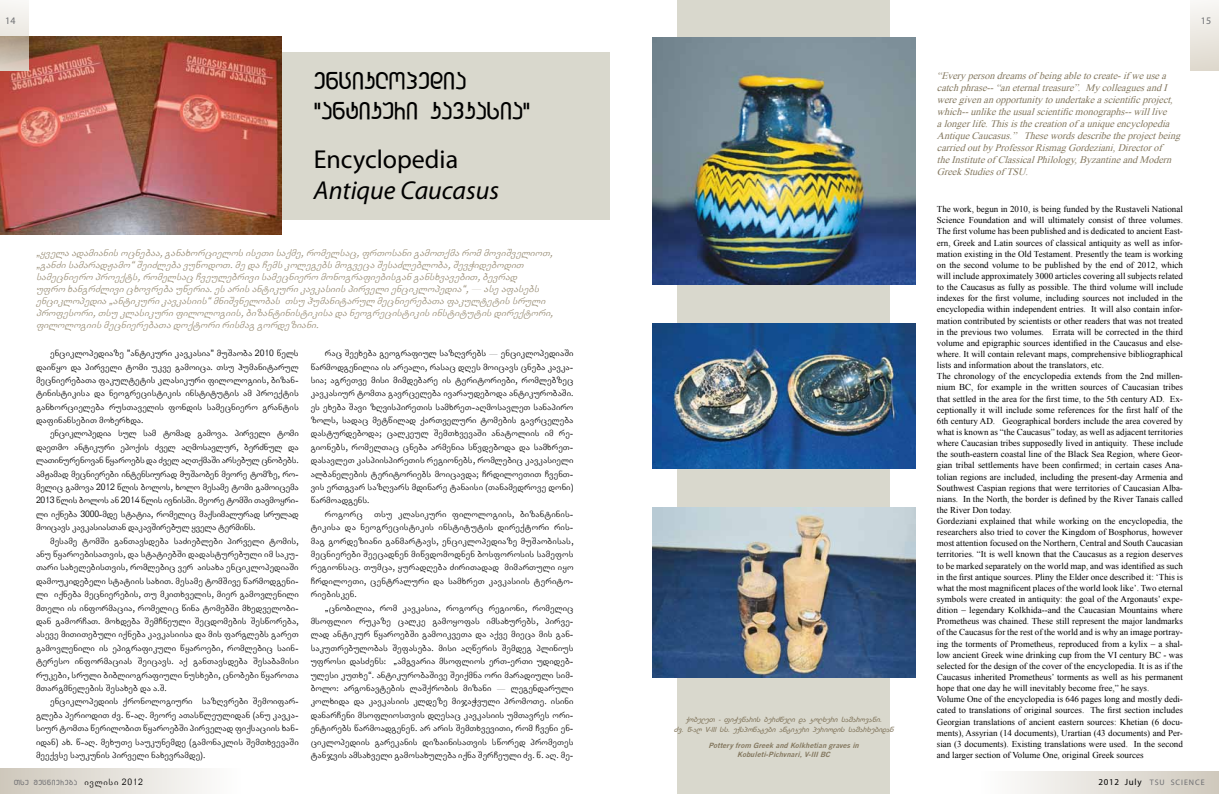
<style>
.page{position:relative;width:1219px;height:794px;background:#fff}
.page>*{position:absolute;margin:0;border:0;box-sizing:border-box;transform-origin:0 0}
.სათაური{font:26px/30px "Babuka Mtavruli";color:#000}
.სათაური_ENG{font:italic 26px "Myriad Pro";color:#000}
.სათაური_ENG-2{font:26px "Myriad Pro";color:#000}
.გამოტანა{font:italic 10px/12px "Kolhety Normal";color:#9a8f78}
.გამოტანა_Eng{font:italic 10px/12px "Times New Roman";color:#83775e}
.t1{font:10px "Myriad Pro";color:#6d6e71}
.ტექსტი{font:9px/13.4px "Kolhety Normal";color:#000;text-align:justify}
.ტექსტი_ENG{font:9px/11.1px "Times New Roman";color:#000;text-align:justify}
.სურ__მინაწ{font:italic 8px "Babuka";color:#83775e}
.t2{font:8px "Babuka Mtavruli";letter-spacing:.075em;color:#6d6e71}
.t3{font:8px "Myriad Pro";letter-spacing:.12em;color:#6d6e71}
.სურ__მინ__ENG{font:italic 700 7px "News Gothic";color:#83775e}
.s1{font-family:"Kolhety Normal";font-size:9px;color:#000}
.s2{font-size:9px;color:#000}
</style>
<div class="page">
<div style="left:677px;top:0;width:213px;height:794px;background:#d9d8cd"></div>
<img style="left:652px;top:37px;width:263px;height:247px">
<img style="left:652px;top:507px;width:263px;height:171px">
<img style="left:652px;top:323px;width:263px;height:145px">
<div style="left:28px;top:52px;width:581px;height:167px;background:#d9d8cd"></div>
<img style="left:0;top:36px;width:282px;height:199px">
<svg style="left:0;top:1px;width:28px;height:70px"></svg>
<div style="left:0;top:768px;width:241px;height:26px;background:linear-gradient(to right,#cec8bc,#fefefe)"></div>
<div style="left:1191px;top:0;width:28px;height:71px;background:linear-gradient(to bottom,#f9f8f6,#ded8cc)"></div>
<div style="left:978px;top:771px;width:241px;height:23px;background:linear-gradient(to right,#fff,#cfc9bc)"></div>
<p class="t1" style="left:5px;top:14px;width:12px">14</p>
<p class="სათაური" style="left:314px;top:67px;width:219px">ENCIKLOPEDIA "ANTIKURI KAVKASIA"</p>
<p class="სათაური_ENG-2" style="left:314px;top:143px;width:146px">Encyclopedia</p>
<p class="სათაური_ENG" style="left:314px;top:174px;width:187px">Antique Caucasus</p>
<p class="გამოტანა" style="left:36px;top:247px;width:522px">`YVELAADAMIANISOCNEBAA,GANAXORCIELOSISETISAQME,ROMELSAC,FRTOSANIGAMOTQMAROMMOVISVELIOT, `GANZISAMARADJAMO~SEIZLEBAVUWODOT.MEDACEMSKOLEGEBSMOGVECASESAZLEBLOBA,SEVWIDEBODIT SAMECNIERO PROEQTS,ROMELSAC CVEULEBRIVISAMECNIERO MONOGRAFIEBISGANGANSXVAVEBIT,BEVRAD<br>UFRO XANGRZLIVICXOVREBAUWERIA.ESARISANTIKURIKAVKASIISPIRVELIENCIKLOPEDIA~,_ ASEAFASEBS ENCIKLOPEDIA`ANTIKURIKAVKASIIS~MNISVNELOBAS TSU HUMANITARUL MECNIEREBATAFAKULTETISSRULI PROFESORI,TSU KLASIKURIFILOLOGIIS,BIZANTINISTIKISADANEOGRECISTIKISINSTITUTISDIREQTORI, FILOLOGIISMECNIEREBATADOQTORIRISMAG GORDEZIANI.</p>
<p class="ტექსტი" style="left:36px;top:347px;width:264px;text-indent:14px">ENCIKLOPEDIAZE ”ANTIKURI KAVKASIA” MUSAOBA 2010 WELS DAIWYO DA PIRVELI TOMI UKVE GAMOICA. TSU HUMANITARUL MECNIEREBATA FAKULTETIS KLASIKURI FILOLOGIIS, BIZAN-TINISTIKISA DA NEOGRECISTIKIS INSTITUTIS AM PROEQTIS GANXORCIELEBA RUSTAVELIS FONDIS SAMECNIERO GRANTIS DAFINANSEBIT MOXERXDA.</p>
<p class="ტექსტი" style="left:36px;top:427px;width:264px;text-indent:14px">ENCIKLOPEDIA SUL SAM TOMAD GAMOVA. PIRVELI TOMI DAETMO ANTIKURI EPOQIS ZVEL ARMOSAVLUR, BERZNUL DA LATINURENOVAN WYAROEBS DA ZVEL ARTQMASI ARSEBUL CNOBEBS.<br>AMJAMAD MECNIEREBI INTENSIURAD MUSAOBEN MEORE TOMZE, RO-MELIC GAMOVA 2012 WLIS BOLOS, XOLO MESAME TOMI GAMOICEMA 2013 WLIS BOLOS AN 2014 WLIS IVNISSI. MEORE TOMSI TAVMOYRI-LI IQNEBA 3000-MDE STATIA, ROMELIC MAQSIMALURAD SRULAD MOICAVS KAVKASIASTAN DAKAVSIREBUL YVELA TERMINS.</p>
<p class="ტექსტი" style="left:36px;top:534px;width:264px;text-indent:14px">MESAME TOMSI GANTAVSDEBA SAZIEBLEBI PIRVELI TOMIS, ANU WYAROEBISATVIS, DA STATIEBSI DADASTUREBULI IM SAKU-TARI SAXELEBISTVIS, ROMLEBIC VER AISAXA ENCIKLOPEDIASI DAMOUKIDEBELI STATIIS SAXIT. MESAME TOMSIVE WARMODGENI-LI IQNEBA MECNIEREBIS, TU MKITXVELIS, MIER GAMOVLENILI MTELI IS INFORMACIA, ROMELIC WINA TOMEBSI MXEDVELOBI-DAN GAMORCAT. MOXDEBA SEMCNEULI SECDOMEBIS SESWOREBA, ASEVE MITITEBULI IQNEBA KAVKASIISA DA MIS FARGLEBS GARET GAMOVLENILI IS EPIGRAFIKULI WYAROEBI, ROMLEBIC SAIN-TERESO INFORMACIAS SEICAVS. AQ GANTAVSDEBA SESABAMISI RUKEBI, SRULI BIBLIOGRAFIULI NUSXEBI, CNOBEBI WYAROTA MTARGMNELEBIS SESAXEB DA A.S.</p>
<p class="ტექსტი" style="left:36px;top:695px;width:264px;text-indent:14px">ENCIKLOPEDIIS QRONOLOGIURI SAZRVREBI SEMOIFAR-GLEBA PERIODIT ZV. W-AR. MEORE ATASWLEULIDAN (ANU KAVKA-SIUR TOMTA WERILOBIT WYAROEBSI PIRVELAD FIQSACIIS XAN-IDAN) AX. W-AR. MEXUTE SAUKUNEMDE (GAMONAKLIS SEMTXVEVASI MEEQVSE SAUKUNIS PIRVELI NAXEVRAMDE).</p>
<p class="ტექსტი" style="left:311px;top:347px;width:264px;text-indent:14px">RAC SEEXEBA GEOGRAFIUL SAZRVREBS _ ENCIKLOPEDIASI WARMODGENILIA IS AREALI, RASAC DRES MOICAVS CNEBA KAVKA-SIA; AGRETVE MISI MIMDEBARE IS TERITORIEBI, ROMLEBZEC KAVKASIUR TOMTA GAVRCELEBA IVARAUDEBODA ANTIKUROBASI.<br>ES EXEBA SAVI ZRVISPIRETIS SAMXRET-ARMOSAVLET SANAPIRO ZOLS, SADAC METWILAD QARTVELURI TOMEBIS GAVRCELEBA DASTURDEBODA; CALKEUL SEMTXVEVASI ANATOLIIS IM RE-GIONEBS, ROMELTAC CNEBA ARMENIA SWVDEBODA DA SAMXRET-DASAVLET KASPIISPIRETIS REGIONEBS, ROMLEBIC KAVKASIELI ALBANELEBIS TERITORIEBS MOICAVDA; CRDILOETIT CVENT-VIS ERTGVAR SAZRVARS MDINARE TANAISI (TANAMEDROVE DONI)<br>WARMOADGENS.</p>
<p class="ტექსტი" style="left:325px;top:508px;width:39px">ROGORC</p>
<p class="ტექსტი" style="left:311px;top:508px;width:264px;text-indent:64px">TSU KLASIKURI FILOLOGIIS, BIZANTINIS-TIKISA DA NEOGRECISTIKIS INSTITUTIS DIREQTORI RIS-MAG GORDEZIANI GANMARTAVS, ENCIKLOPEDIAZE MUSAOBISAS, MECNIEREBI SEECADNEN MIWVDOMODNEN BOSFOROSIS SAMEFOS REGIONSAC. TUMCA, YURADREBA ZIRITADAD MIMARTULI IYO CRDILOETI, CENTRALURI DA SAMXRET KAVKASIIS TERITO-RIEBISKEN.</p>
<p class="ტექსტი" style="left:311px;top:601px;width:264px;text-indent:14px">`CNOBILIA, ROM KAVKASIA, ROGORC REGIONI, ROMELIC MSOFLIO RUKAZE CALKE GAMOYOFAS IMSAXUREBS, PIRVE-LAD ANTIKUR WYAROEBSI GAMOIKVETA DA AQVE MIECA MIS GAN-SAKUTREBULOBAS SEFASEBA. MISI ARWERIS SEMDEG PLINIUS UFROSI DASZENS: `AMGVARIA MSOFLIOS ERT-ERTI UDIDEB-ULESI KUTXE~. ANTIKUROBASIVE SEIQMNA ORI MARADIULI SIM-BOLO: ARGONAVTEBIS LASQROBIS MIZANI _ LEGENDARULI KOLXIDA DA KAVKASIIS KLDEZE MIJAWVULI PROMOTE. ISINI DANARCENI MSOFLIOSTVIS DRESAC KAVKASIIS UMTAVRES ORI-ENTIREBS WARMOADGENEN. AR ARIS SEMTXVEVITI, ROM CVENI EN-CIKLOPEDIIS GAREKANIS DIZAINISATVIS SWORED PROMETES TANJVIS AMSAXVELI GAMOSAXULEBA IQNA SERCEULI ZV. W. AR. ME-</p>
<p class="t2" style="left:14px;top:779px;width:130px">TSU MECNIEREBA <span class="s1">IVLISI 2012</span></p>
<p class="სურ__მინაწ" style="left:686px;top:716px;width:199px">QOBULET - FIWVNARIS BERZNULI DA KOLXURI SAMAROVANI.</p>
<p class="სურ__მინაწ" style="left:674px;top:726px;width:223px">ZV. W-AR V-III SS. EQSPONATEBI ANTIKURI PERIODIS SAMARXEBIDAN</p>
<p class="სურ__მინ__ENG" style="left:708px;top:741px;width:154px">Potteryfrom Greekand Kolkhetian gravesin</p>
<p class="სურ__მინ__ENG" style="left:737px;top:750px;width:96px">Kobuleti-Pichvnari,V-IIIBC</p>
<p class="t1" style="left:1201px;top:14px;width:12px">15</p>
<p class="გამოტანა_Eng" style="left:937px;top:69px;width:248px">“Everypersondreamsof beingabletocreate-if weusea catchphrase--“aneternaltreasure”. MycolleaguesandI weregivenanopportunitytoundertakeascientificproj ect, which--unliketheusualscientificmonographs--willlive alongerlife.Thisisthecreationof auniqueencyclopedia AntiqueCaucasus.” Thesewordsdescribetheprojectbeing carriedoutbyProfessorRismagGordeziani,Directorof theInstituteof ClassicalPhilology,ByzantineandModern GreekStudiesof TSU.</p>
<p class="ტექსტი_ENG" style="left:937px;top:203px;width:248px">The work, begun in 2010, is being funded by the Rustaveli National Science Foundation and will ultimately consist of three volumes.<br>The first volume has been published and is dedicated to ancient East&shy;ern, Greek and Latin sources of classical antiquity as well as infor&shy;mation existing in the Old Testament. Presently the team is working on the second volume to be published by the end of 2012, which will include approximately 3000 articles covering all subjects related to the Caucasus as fully as possible. The third volume will include indexes for the first volume, including sources not included in the encyclopedia within independent entries. It will also contain infor&shy;mation contributed by scientists or other readers that was not treated in the previous two volumes. Errata will be corrected in the third volume and epigraphic sources identified in the Caucasus and else&shy;where. It will contain relevant maps, comprehensive bibliographical lists and information about the translators, etc.</p>
<p class="ტექსტი_ENG" style="left:937px;top:370px;width:248px">The chronology of the encyclopedia extends from the 2nd millen&shy;nium BC, for example in the written sources of Caucasian tribes that settled in the area for the first time, to the 5th century AD. Ex&shy;ceptionally it will include some references for the first half of the 6th century AD. Geographical borders include the area covered by what is known as “the Caucasus” today, as well as adjacent territories where Caucasian tribes supposedly lived in antiquity. These include the south-eastern coastal line of the Black Sea Region, where Geor&shy;gian tribal settlements have been confirmed; in certain cases Ana&shy;tolian regions are included, including the present-day Armenia and Southwest Caspian regions that were territories of Caucasian Alba&shy;nians. In the North, the border is defined by the River Tanais called the River Don today.</p>
<p class="ტექსტი_ENG" style="left:937px;top:515px;width:248px">Gordeziani explained that while working on the encyclopedia, the researchers also tried to cover the Kingdom of Bosphorus, however most attention focused on the Northern, Central and South Caucasian territories. “It is well known that the Caucasus as a region deserves to be marked separately on the world map, and was identified as such in the first antique sources. Pliny the Elder once described it: ‘This is what the most magnificent places of the world look like’. Two eternal symbols were created in antiquity: the goal of the Argonauts’ expe&shy;dition – legendary Kolkhida--and the Caucasian Mountains where Prometheus was chained. These still represent the major landmarks of the Caucasus for the rest of the world and is why an image portray&shy;ing the torments of Prometheus, reproduced from a kylix – a shal&shy;low ancient Greek wine drinking cup from the VI century BC - was selected for the design of the cover of the encyclopedia. It is as if the Caucasus inherited Prometheus’ torments as well as his permanent hope that one day he will inevitably become free,” he says.</p>
<p class="ტექსტი_ENG" style="left:937px;top:693px;width:248px">Volume One of the encyclopedia is 646 pages long and mostly dedi&shy;cated to translations of original sources. The first section includes Georgian translations of ancient eastern sources: Khetian (6 docu&shy;ments), Assyrian (14 documents), Urartian (43 documents) and Per&shy;sian (3 documents). Existing translations were used. In the second and larger section of Volume One, original Greek sources</p>
<p class="t3" style="left:1099px;top:777px;width:108px"><span class="s2">2012 July</span> TSU SCIENCE</p>
</div>
